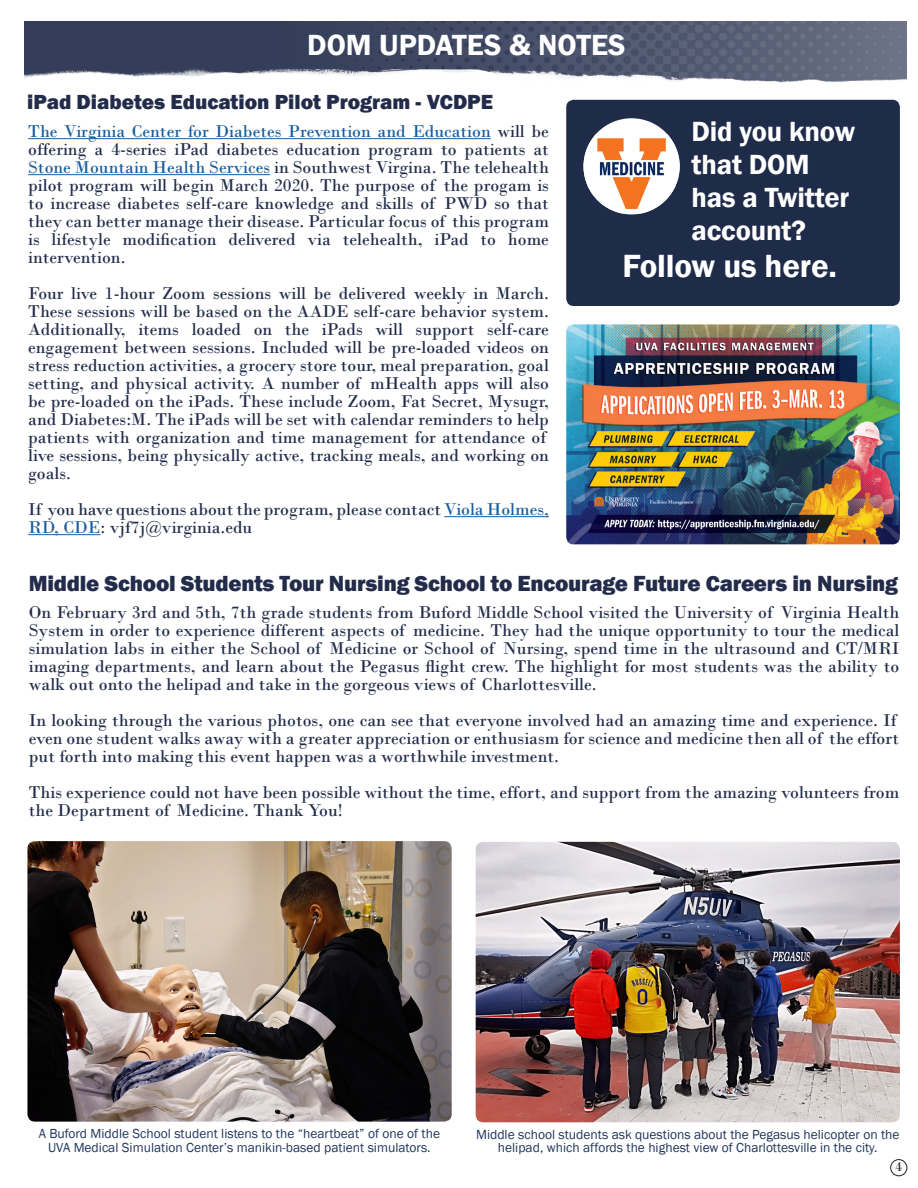
<style>
.page{position:relative;width:918px;height:1188px;background:#fff}
.page>*{position:absolute;margin:0;border:0;box-sizing:border-box;transform-origin:0 0}
.t1{font:600 33px "Franklin Gothic";letter-spacing:-.005em;color:#fff}
.t2{font:600 30px "Franklin Gothic";color:#fff}
.t3{font:600 28.5px/33px "Franklin Gothic";letter-spacing:-.005em;color:#fff}
.t4{font:800 22.5px "Franklin Gothic";letter-spacing:-.01em;color:#222c4a}
.t5{font:800 21px "Franklin Gothic";color:#222c4a}
.t6{font:18px/18px "Bodoni";color:#222c4a}
.t7{font:13.5px/13.5px "Franklin Gothic";color:#20365c;text-align:center}
.t8{font:13.5px "Bodoni";color:#231f20}
.s1{color:#175d9e}
</style>
<div class="page">
<img style="left:24px;top:21px;width:883px;height:62px">
<div style="left:566px;top:100px;width:334px;height:206px;background:#1f2c49;border-radius:8px"></div>
<div style="left:584px;top:118px;width:96px;height:96px;background:#fff;border-radius:50%"></div>
<img style="left:584px;top:134px;width:96px;height:79px">
<img style="left:476px;top:842px;width:424px;height:280px">
<hr style="left:28px;top:138px;width:463px;height:1px;background:#175d9e">
<hr style="left:28px;top:174px;width:242px;height:1px;background:#175d9e">
<hr style="left:444px;top:516px;width:105px;height:1px;background:#175d9e">
<hr style="left:28px;top:534px;width:72px;height:1px;background:#175d9e">
<img style="left:27px;top:841px;width:425px;height:281px">
<img style="left:566px;top:324px;width:334px;height:220px">
<div style="left:891px;top:1159px;width:16px;height:17px;border:1px solid #231f20;border-radius:50%"></div>
<h2 class="t2" style="left:307px;top:26px;width:320px">DOM UPDATES &amp; NOTES</h2>
<p class="t5" style="left:27px;top:88px;width:467px">iPad Diabetes Education Pilot Program - VCDPE</p>
<h3 class="t3" style="left:692px;top:115px;width:165px">Did you know that DOM has a Twitter account?</h3>
<h1 class="t1" style="left:622px;top:246px;width:216px">Follow us here.</h1>
<p class="t6" style="left:28px;top:123px;width:522px;text-align:justify"><span class="s1">The Virginia Center for Diabetes Prevention and Education</span> will be offering a 4-series iPad diabetes education program to patients at <span class="s1">Stone Mountain Health Services</span> in Southwest Virgina. The telehealth pilot program will begin March 2020. The purpose of the progam is to increase diabetes self-care knowledge and skills of PWD so that they can better manage their disease. Particular focus of this program is lifestyle modification delivered via telehealth, iPad to home intervention.</p>
<p class="t6" style="left:28px;top:285px;width:522px">Four live 1-hour Zoom sessions will be delivered weekly in March.<br>These sessions will be based on the AADE self-care behavior system.<br>Additionally, items loaded on the iPads will support self-care engagement between sessions. Included will be pre-loaded videos on stress reduction activities, a grocery store tour, meal preparation, goal setting, and physical activity. A number of mHealth apps will also be pre-loaded on the iPads. These include Zoom, Fat Secret, Mysugr, and Diabetes:M. The iPads will be set with calendar reminders to help patients with organization and time management for attendance of live sessions, being physically active, tracking meals, and working on goals.</p>
<p class="t6" style="left:28px;top:501px;width:522px">If you have questions about the program, please contact <span class="s1">Viola Holmes,<br>RD, CDE</span>: vjf7j@virginia.edu</p>
<p class="t4" style="left:29px;top:569px;width:871px">Middle School Students Tour Nursing School to Encourage Future Careers in Nursing</p>
<p class="t6" style="left:29px;top:603px;width:872px;text-align:justify">On February 3rd and 5th, 7th grade students from Buford Middle School visited the University of Virginia Health System in order to experience different aspects of medicine. They had the unique opportunity to tour the medical simulation labs in either the School of Medicine or School of Nursing, spend time in the ultrasound and CT/MRI imaging departments, and learn about the Pegasus flight crew. The highlight for most students was the ability to walk out onto the helipad and take in the gorgeous views of Charlottesville.</p>
<p class="t6" style="left:29px;top:711px;width:872px">In looking through the various photos, one can see that everyone involved had an amazing time and experience. If even one student walks away with a greater appreciation or enthusiasm for science and medicine then all of the effort put forth into making this event happen was a worthwhile investment.</p>
<p class="t6" style="left:29px;top:783px;width:872px">This experience could not have been possible without the time, effort, and support from the amazing volunteers from the Department of Medicine. Thank You!</p>
<p class="t7" style="left:39px;top:1127px;width:403px">A Buford Middle School student listens to the “heartbeat” of one of the<br>UVA Medical Simulation Center’s manikin-based patient simulators.</p>
<p class="t7" style="left:476px;top:1128px;width:425px">Middle school students ask questions about the Pegasus helicopter on the helipad, which affords the highest view of Charlottesville in the city.</p>
<p class="t8" style="left:895px;top:1159px;width:8px">4</p>
</div>
